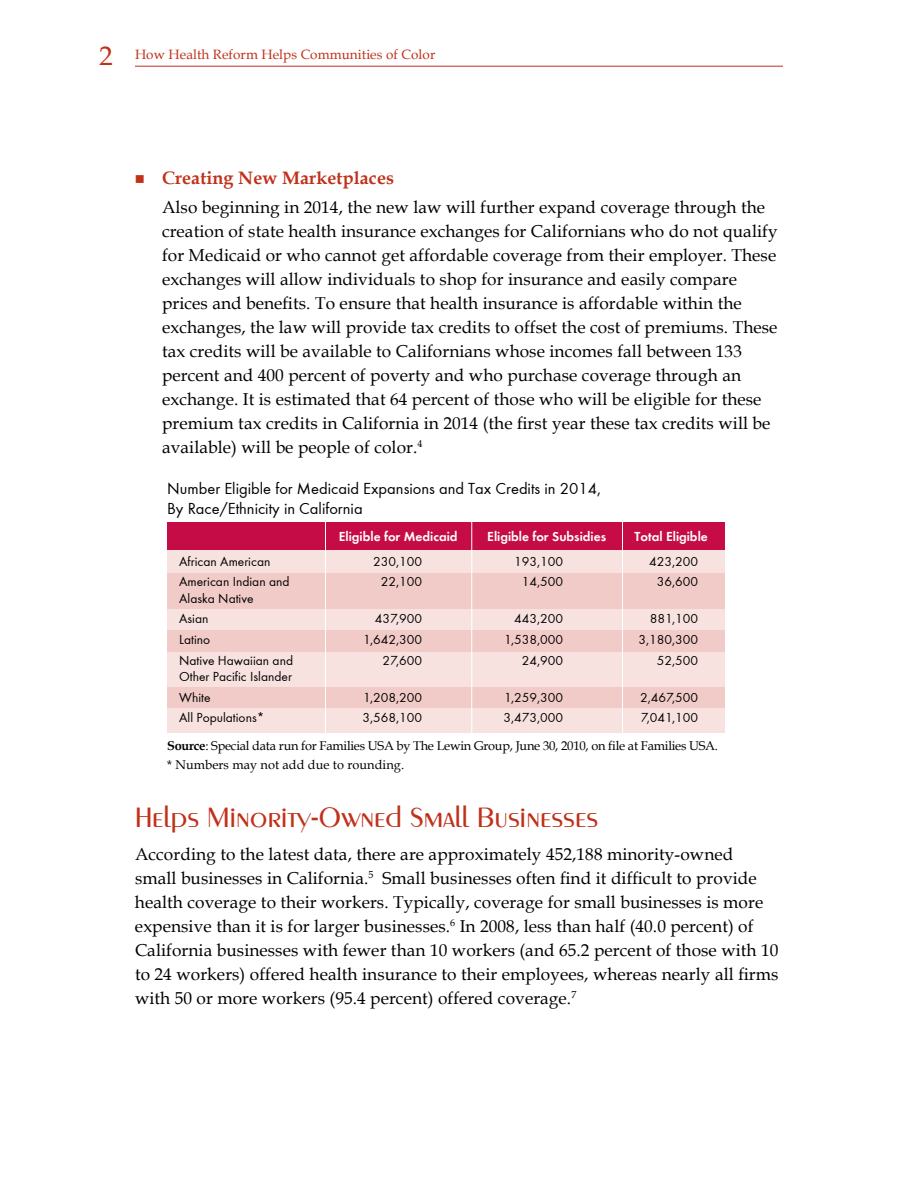
<style>
.page{position:relative;width:918px;height:1188px;background:#fff}
.page>*{position:absolute;margin:0;border:0;box-sizing:border-box;transform-origin:0 0}
.t1{font:27px "Greyhound";color:#c0311a}
.t2{font:700 18px "Book Antiqua";letter-spacing:.005em;color:#c0311a}
.t3{font:17.25px/24px "Book Antiqua";letter-spacing:.005em;color:#000}
.t4{font:16.5px/19.8px "Function";color:#000}
.t5{font:13.5px/20.7px "Function";color:#000}
.t6{font:700 13.5px "Function";color:#fff}
.t7{font:13.5px "Book Antiqua";letter-spacing:.005em;color:#c0311a}
.t8{font:12.75px/19.8px "Book Antiqua";letter-spacing:-.02em;color:#000}
.s1{font-size:27px}
.s2{font-weight:700}
</style>
<div class="page">
<hr style="left:135px;top:66px;width:648px;height:1px;background:#c0311a">
<div style="left:167px;top:529px;width:558px;height:203px;background:#f7e2df"></div>
<div style="left:167px;top:522px;width:558px;height:27px;background:#c60c46"></div>
<div style="left:167px;top:573px;width:558px;height:35px;background:#f1cbc7"></div>
<div style="left:167px;top:630px;width:558px;height:22px;background:#f1cbc7"></div>
<div style="left:167px;top:688px;width:558px;height:20px;background:#f1cbc7"></div>
<hr style="left:325px;top:519px;width:1px;height:219px;background:#fff">
<hr style="left:471px;top:517px;width:1px;height:219px;background:#fff">
<hr style="left:622px;top:518px;width:1px;height:222px;background:#fff">
<p class="t7" style="left:99px;top:45px;width:338px"><span class="s1">2</span> How Health Reform Helps Communities of Color</p>
<p class="t2" style="left:162px;top:166px;width:234px">Creating New Marketplaces</p>
<p class="t3" style="left:162px;top:194px;width:617px">Also beginning in 2014, the new law will further expand coverage through the creation of state health insurance exchanges for Californians who do not qualify for Medicaid or who cannot get affordable coverage from their employer. These exchanges will allow individuals to shop for insurance and easily compare prices and benefits. To ensure that health insurance is affordable within the exchanges, the law will provide tax credits to offset the cost of premiums. These tax credits will be available to Californians whose incomes fall between 133 percent and 400 percent of poverty and who purchase coverage through an exchange. It is estimated that 64 percent of those who will be eligible for these premium tax credits in California in 2014 (the first year these tax credits will be available) will be people of color.<sup>4</sup></p>
<p class="t4" style="left:167px;top:479px;width:435px">Number Eligible for Medicaid Expansions and Tax Credits in 2014,<br>By Race/Ethnicity in California</p>
<p class="t6" style="left:339px;top:528px;width:120px">Eligible for Medicaid</p>
<p class="t6" style="left:487px;top:528px;width:120px">Eligible for Subsidies</p>
<p class="t6" style="left:635px;top:528px;width:75px">Total Eligible</p>
<p class="t5" style="left:179px;top:551px;width:93px">African American</p>
<p class="t5" style="left:373px;top:551px;width:50px">230,100</p>
<p class="t5" style="left:514px;top:551px;width:50px">193,100</p>
<p class="t5" style="left:649px;top:551px;width:50px">423,200</p>
<p class="t5" style="left:179px;top:572px;width:112px">American Indian and</p>
<p class="t5" style="left:381px;top:572px;width:43px">22,100</p>
<p class="t5" style="left:522px;top:572px;width:43px">14,500</p>
<p class="t5" style="left:657px;top:572px;width:43px">36,600</p>
<p class="t5" style="left:179px;top:588px;width:76px">Alaska Native<br>Asian</p>
<p class="t5" style="left:375px;top:609px;width:49px">437,900</p>
<p class="t5" style="left:514px;top:609px;width:50px">443,200</p>
<p class="t5" style="left:650px;top:609px;width:50px">881,100</p>
<p class="t5" style="left:179px;top:629px;width:32px">Latino</p>
<p class="t5" style="left:363px;top:629px;width:61px">1,642,300</p>
<p class="t5" style="left:504px;top:629px;width:61px">1,538,000</p>
<p class="t5" style="left:639px;top:629px;width:61px">3,180,300</p>
<p class="t5" style="left:179px;top:650px;width:115px">Native Hawaiian and</p>
<p class="t5" style="left:383px;top:650px;width:41px">27,600</p>
<p class="t5" style="left:522px;top:650px;width:43px">24,900</p>
<p class="t5" style="left:657px;top:650px;width:43px">52,500</p>
<p class="t5" style="left:179px;top:666px;width:114px">Other Pacific Islander<br>White</p>
<p class="t5" style="left:363px;top:687px;width:61px">1,208,200</p>
<p class="t5" style="left:504px;top:687px;width:61px">1,259,300</p>
<p class="t5" style="left:640px;top:687px;width:60px">2,467,500</p>
<p class="t5" style="left:179px;top:708px;width:87px">All Populations*</p>
<p class="t5" style="left:362px;top:708px;width:61px">3,568,100</p>
<p class="t5" style="left:503px;top:708px;width:61px">3,473,000</p>
<p class="t5" style="left:641px;top:708px;width:59px">7,041,100</p>
<p class="t8" style="left:167px;top:735px;width:552px"><span class="s2">Source</span>: Special data run for Families USA by The Lewin Group, June 30, 2010, on file at Families USA. * Numbers may not add due to rounding.</p>
<h1 class="t1" style="left:135px;top:801px;width:465px">Helps Minority-Owned Small Businesses</h1>
<p class="t3" style="left:135px;top:841px;width:645px">According to the latest data, there are approximately 452,188 minority-owned small businesses in California.<sup>5</sup> Small businesses often find it difficult to provide health coverage to their workers. Typically, coverage for small businesses is more expensive than it is for larger businesses.<sup>6</sup> In 2008, less than half (40.0 percent) of California businesses with fewer than 10 workers (and 65.2 percent of those with 10 to 24 workers) offered health insurance to their employees, whereas nearly all firms with 50 or more workers (95.4 percent) offered coverage.<sup>7</sup></p>
</div>
